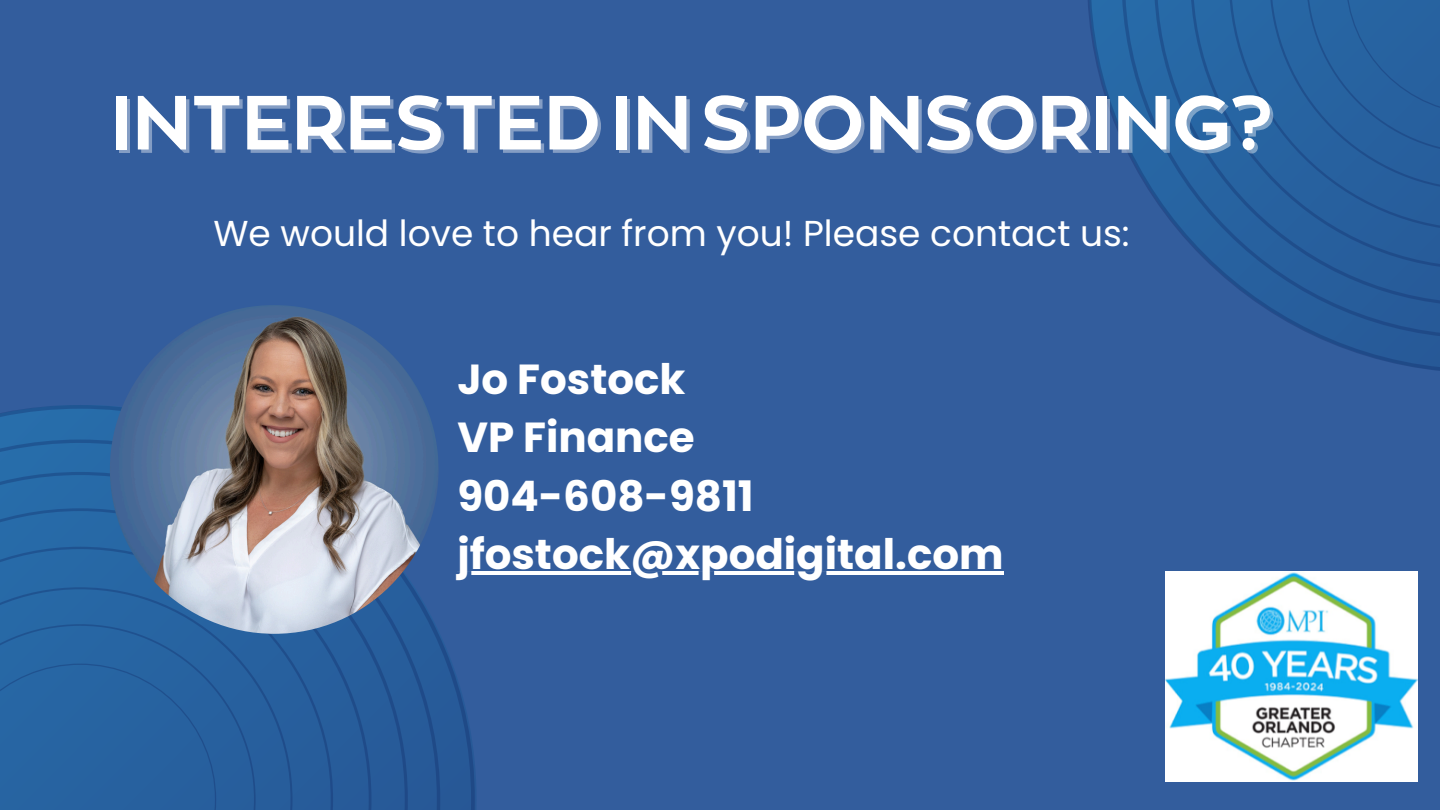
<style>
.page{position:relative;width:1440px;height:810px;background:#335d9d}
.page>*{position:absolute;margin:0;border:0;box-sizing:border-box;transform-origin:0 0}
.t1{font:76px "RTL Corporative Bold";color:#fff}
.t2{font:700 42px/58.5px "Poppins";color:#fff}
.t3{font:36px "Poppins";color:#fff}
</style>
<div class="page">
<svg style="left:0;top:405px;width:475px;height:405px"></svg>
<svg style="left:0;top:440px;width:440px;height:370px;fill:#27619f"></svg>
<svg style="left:1088px;top:0;width:352px;height:371px"></svg>
<svg style="left:1122px;top:0;width:318px;height:339px;fill:#27619f"></svg>
<img style="left:110px;top:305px;width:329px;height:329px;border-radius:50%">
<img style="left:1166px;top:572px;width:252px;height:210px">
<svg style="left:457px;top:571px;width:547px;height:4px;fill:#fff"></svg>
<h2 class="t1" style="left:110px;top:72px;width:1164px">INTERESTEDINSPONSORING?</h2>
<p class="t3" style="left:213px;top:209px;width:918px">We would love to hear from you! Please contact us:</p>
<h1 class="t2" style="left:457px;top:350px;width:298px">Jo Fostock<br>VP Finance<br>904-608-9811</h1>
<p class="t2" style="left:457px;top:525px;width:548px">jfostock@xpodigital.com</p>
</div>
